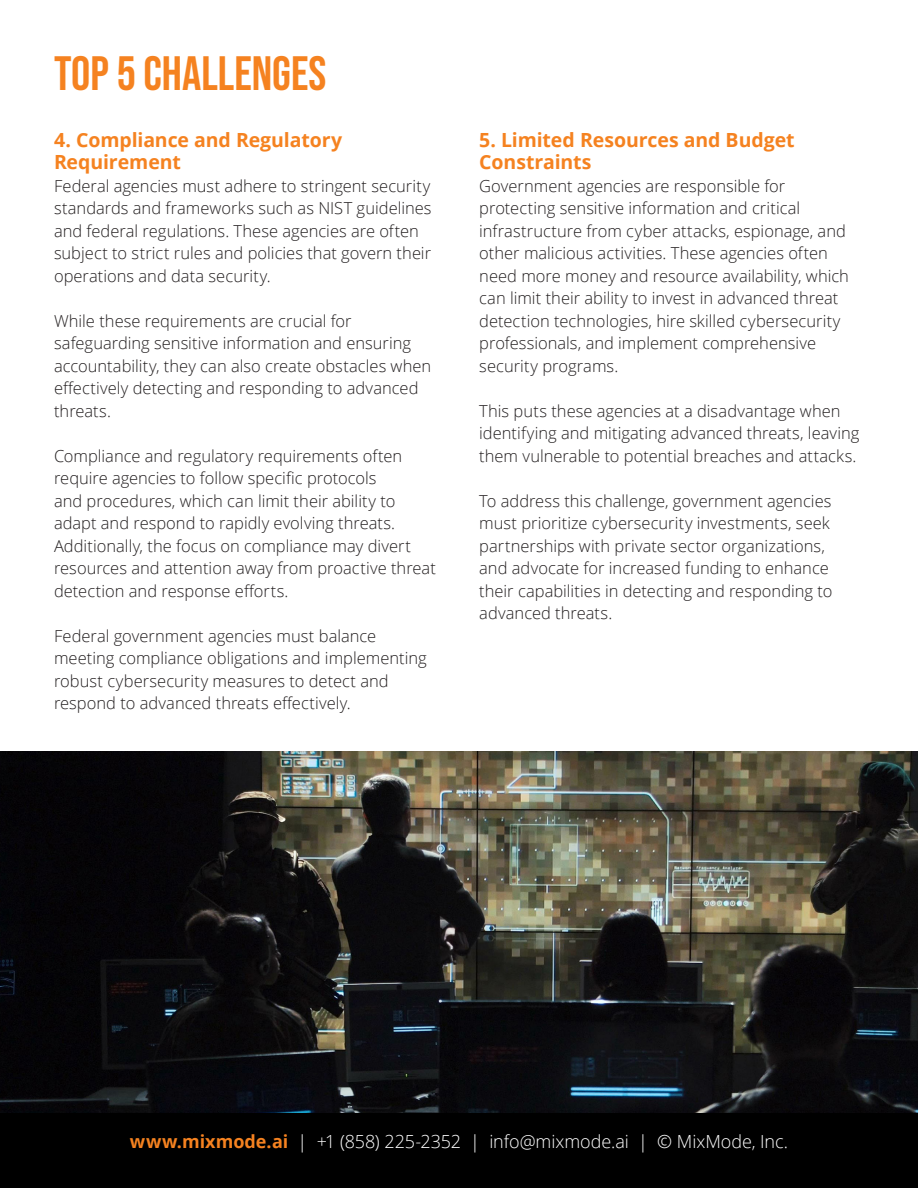
<style>
.page{position:relative;width:918px;height:1188px;background:#fff}
.page>*{position:absolute;margin:0;border:0;box-sizing:border-box;transform-origin:0 0}
.Sub_Heading{font:48px "Bebas Neue";color:#f58220}
.Body_Quote{font:700 19.5px/22.5px "Open Sans";letter-spacing:-.005em;color:#f58220}
.Body_Quote-2{font:300 18px "Open Sans";letter-spacing:-.005em;color:#fff}
.Body_Quote-3{font:300 16.5px/22.5px "Open Sans";color:#231f20}
.s1{font-weight:700;color:#f58220}
</style>
<div class="page">
<img style="left:0;top:752px;width:918px;height:362px">
<div style="left:0;top:1114px;width:918px;height:74px;background:#000"></div>
<p class="Sub_Heading" style="left:54px;top:46px;width:274px">TOP 5 CHALLENGES</p>
<p class="Body_Quote" style="left:54px;top:128px;width:290px">4. Compliance and Regulatory<br>Requirement</p>
<p class="Body_Quote-3" style="left:54px;top:174px;width:379px">Federal agencies must adhere to stringent security standards and frameworks such as NIST guidelines and federal regulations. These agencies are often subject to strict rules and policies that govern their operations and data security.</p>
<p class="Body_Quote-3" style="left:54px;top:309px;width:379px">While these requirements are crucial for safeguarding sensitive information and ensuring accountability, they can also create obstacles when effectively detecting and responding to advanced threats.</p>
<p class="Body_Quote-3" style="left:54px;top:444px;width:383px">Compliance and regulatory requirements often require agencies to follow specific protocols<br>and procedures, which can limit their ability to adapt and respond to rapidly evolving threats.<br>Additionally, the focus on compliance may divert resources and attention away from proactive threat detection and response efforts.</p>
<p class="Body_Quote-3" style="left:54px;top:624px;width:374px">Federal government agencies must balance meeting compliance obligations and implementing robust cybersecurity measures to detect and respond to advanced threats effectively.</p>
<p class="Body_Quote" style="left:479px;top:128px;width:317px">5. Limited Resources and Budget<br>Constraints</p>
<p class="Body_Quote-3" style="left:479px;top:174px;width:371px">Government agencies are responsible for protecting sensitive information and critical infrastructure from cyber attacks, espionage, and other malicious activities. These agencies often need more money and resource availability, which can limit their ability to invest in advanced threat detection technologies, hire skilled cybersecurity professionals, and implement comprehensive security programs.</p>
<p class="Body_Quote-3" style="left:479px;top:399px;width:382px">This puts these agencies at a disadvantage when identifying and mitigating advanced threats, leaving them vulnerable to potential breaches and attacks.</p>
<p class="Body_Quote-3" style="left:479px;top:489px;width:355px">To address this challenge, government agencies must prioritize cybersecurity investments, seek partnerships with private sector organizations, and advocate for increased funding to enhance their capabilities in detecting and responding to advanced threats.</p>
<p class="Body_Quote-2" style="left:130px;top:1130px;width:660px"><span class="s1">www.mixmode.ai</span> | +1 (858) 225-2352 | info@mixmode.ai | © MixMode, Inc.</p>
</div>
